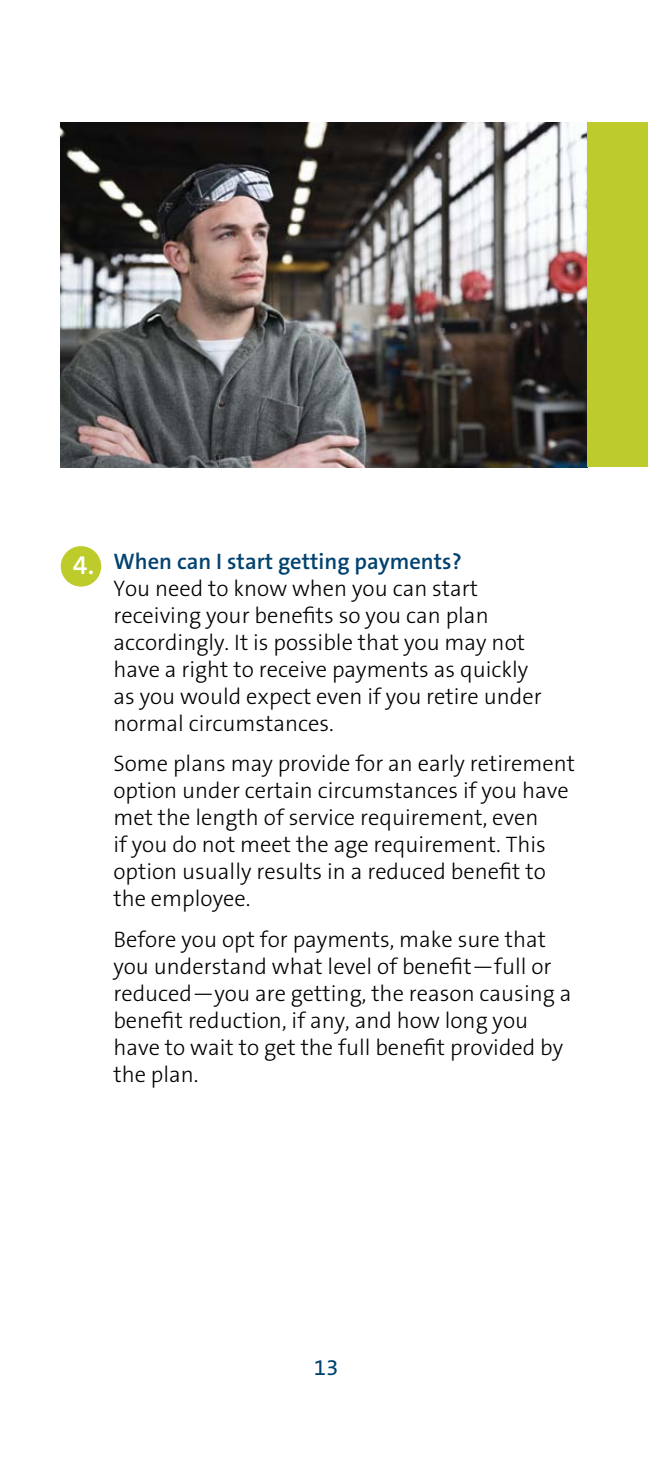
<style>
.page{position:relative;width:648px;height:1458px;background:#fff}
.page>*{position:absolute;margin:0;border:0;box-sizing:border-box;transform-origin:0 0}
.t1{font:300 22.5px/27px "The Sans B3";color:#000}
.t2{font:600 22.5px "The Sans B6";color:#004270}
.t3{font:22.5px "The Sans B5 Plain";color:#004270}
.s1{font-size:27px;color:#fff}
</style>
<div class="page">
<div style="left:61px;top:546px;width:40px;height:41px;background:#bdcc2a;border-radius:50%"></div>
<img style="left:61px;top:123px;width:526px;height:344px">
<div style="left:587px;top:123px;width:61px;height:344px;background:#bdcc2a"></div>
<p class="t2" style="left:73px;top:549px;width:390px"><span class="s1">4.</span> When can I start getting payments?</p>
<p class="t1" style="left:113px;top:575px;width:430px">You need to know when you can start receiving your benefits so you can plan accordingly. It is possible that you may not have a right to receive payments as quickly as you would expect even if you retire under normal circumstances.</p>
<p class="t1" style="left:113px;top:751px;width:463px">Some plans may provide for an early retirement option under certain circumstances if you have met the length of service requirement, even<br>if you do not meet the age requirement. This option usually results in a reduced benefit to the employee.</p>
<p class="t1" style="left:113px;top:926px;width:460px">Before you opt for payments, make sure that you understand what level of benefit—full or reduced—you are getting, the reason causing a benefit reduction, if any, and how long you have to wait to get the full benefit provided by the plan.</p>
<p class="t3" style="left:314px;top:1355px;width:26px">13</p>
</div>
